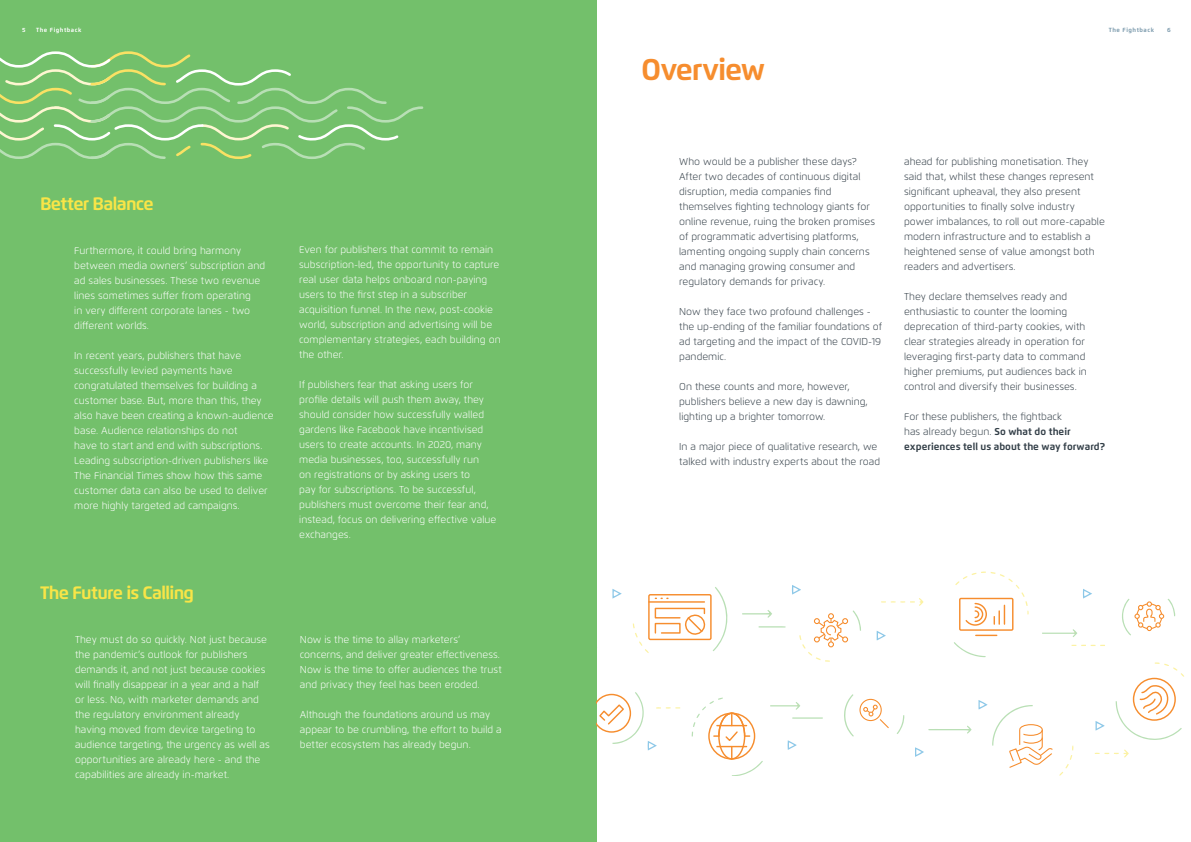
<style>
.page{position:relative;width:1191px;height:842px;background:#fff}
.page>*{position:absolute;margin:0;border:0;box-sizing:border-box;transform-origin:0 0}
.t1{font:700 30px "Flexo";letter-spacing:-.04em;color:#f68d2e}
.t2{font:700 18px "Flexo";letter-spacing:-.04em;color:#f9e547}
.t3{font:300 10px/15px "Flexo";color:#fff}
.t4{font:300 10px/15px "Flexo";color:#333f48}
.t5{font:700 10px/15px "Flexo";color:#333f48}
.t6{font:700 6px "Flexo";letter-spacing:.09em;color:#fff}
.t7{font:700 6px "Flexo";letter-spacing:.09em;color:#7a99ac}
.s1{font-weight:300}
</style>
<div class="page">
<div style="left:0;top:0;width:596px;height:842px;background:#73c06b"></div>
<svg style="left:713px;top:587px;width:15px;height:64px"></svg>
<svg style="left:844px;top:694px;width:9px;height:43px"></svg>
<svg style="left:954px;top:642px;width:31px;height:16px"></svg>
<svg style="left:596px;top:647px;width:1px;height:13px"></svg>
<svg style="left:792px;top:717px;width:30px;height:2px"></svg>
<svg style="left:758px;top:626px;width:27px;height:1px"></svg>
<svg style="left:1083px;top:589px;width:9px;height:9px"></svg>
<svg style="left:612px;top:589px;width:10px;height:9px"></svg>
<svg style="left:876px;top:631px;width:10px;height:9px"></svg>
<svg style="left:792px;top:585px;width:9px;height:9px"></svg>
<svg style="left:787px;top:740px;width:9px;height:10px"></svg>
<svg style="left:1095px;top:721px;width:9px;height:9px"></svg>
<svg style="left:896px;top:715px;width:8px;height:19px"></svg>
<svg style="left:1071px;top:645px;width:34px;height:1px"></svg>
<svg style="left:1059px;top:746px;width:14px;height:29px"></svg>
<svg style="left:1154px;top:662px;width:30px;height:15px"></svg>
<svg style="left:1042px;top:629px;width:35px;height:8px"></svg>
<svg style="left:1094px;top:749px;width:34px;height:9px"></svg>
<svg style="left:770px;top:702px;width:30px;height:8px"></svg>
<svg style="left:742px;top:610px;width:30px;height:8px"></svg>
<svg style="left:881px;top:598px;width:42px;height:8px"></svg>
<svg style="left:799px;top:610px;width:62px;height:52px"></svg>
<svg style="left:915px;top:700px;width:138px;height:68px"></svg>
<div style="left:959px;top:598px;width:54px;height:33px;border:1px solid #f68d2e"></div>
<svg style="left:975px;top:635px;width:21px;height:1px"></svg>
<svg style="left:955px;top:571px;width:73px;height:55px"></svg>
<svg style="left:691px;top:697px;width:72px;height:78px"></svg>
<svg style="left:1122px;top:599px;width:53px;height:36px"></svg>
<hr style="left:649px;top:601px;width:55px;height:2px;background:#f68d2e">
<div style="left:648px;top:594px;width:63px;height:46px;border:1px solid #f68d2e"></div>
<svg style="left:633px;top:607px;width:73px;height:46px"></svg>
<svg style="left:596px;top:692px;width:84px;height:58px"></svg>
<div style="left:1132px;top:678px;width:43px;height:43px;border:1px solid #f68d2e;border-radius:50%"></div>
<svg style="left:1115px;top:684px;width:66px;height:56px"></svg>
<div style="left:859px;top:699px;width:22px;height:22px;border:1px solid #f68d2e;border-radius:50%"></div>
<svg style="left:863px;top:705px;width:26px;height:24px"></svg>
<svg style="left:0;top:51px;width:424px;height:108px"></svg>
<p class="t6" style="left:22px;top:26px;width:5px">5</p>
<p class="t6" style="left:36px;top:26px;width:47px">The Fightback</p>
<h2 class="t2" style="left:40px;top:192px;width:115px">Better Balance</h2>
<p class="t3" style="left:74px;top:243px;width:192px">Furthermore, it could bring harmony between media owners’ subscription and ad sales businesses. These two revenue lines sometimes suffer from operating<br>in very different corporate lanes - two different worlds.</p>
<p class="t3" style="left:74px;top:348px;width:201px">In recent years, publishers that have successfully levied payments have congratulated themselves for building a customer base. But, more than this, they also have been creating a known-audience base. Audience relationships do not<br>have to start and end with subscriptions.<br>Leading subscription-driven publishers like The Financial Times show how this same customer data can also be used to deliver more highly targeted ad campaigns.</p>
<p class="t3" style="left:299px;top:242px;width:203px">Even for publishers that commit to remain subscription-led, the opportunity to capture real user data helps onboard non-paying users to the first step in a subscriber acquisition funnel. In the new, post-cookie world, subscription and advertising will be complementary strategies, each building on the other.</p>
<p class="t3" style="left:299px;top:377px;width:198px">If publishers fear that asking users for profile details will push them away, they should consider how successfully walled gardens like Facebook have incentivised users to create accounts. In 2020, many media businesses, too, successfully run<br>on registrations or by asking users to<br>pay for subscriptions. To be successful, publishers must overcome their fear and, instead, focus on delivering effective value exchanges.</p>
<h2 class="t2" style="left:40px;top:582px;width:156px">The Future is Calling</h2>
<p class="t3" style="left:75px;top:632px;width:196px">They must do so quickly. Not just because the pandemic’s outlook for publishers demands it, and not just because cookies will finally disappear in a year and a half or less. No, with marketer demands and the regulatory environment already having moved from device targeting to audience targeting, the urgency as well as opportunities are already here - and the capabilities are already in-market.</p>
<p class="t3" style="left:300px;top:632px;width:203px">Now is the time to allay marketers’ concerns, and deliver greater effectiveness.<br>Now is the time to offer audiences the trust and privacy they feel has been eroded.</p>
<p class="t3" style="left:300px;top:707px;width:203px">Although the foundations around us may appear to be crumbling, the effort to build a better ecosystem has already begun.</p>
<h1 class="t1" style="left:641px;top:51px;width:126px">Overview</h1>
<p class="t7" style="left:1108px;top:26px;width:47px">The Fightback</p>
<p class="t7" style="left:1167px;top:26px;width:5px">6</p>
<p class="t4" style="left:679px;top:154px;width:197px">Who would be a publisher these days?<br>After two decades of continuous digital disruption, media companies find themselves fighting technology giants for online revenue, ruing the broken promises of programmatic advertising platforms, lamenting ongoing supply chain concerns and managing growing consumer and regulatory demands for privacy.</p>
<p class="t4" style="left:679px;top:304px;width:204px">Now they face two profound challenges - the up-ending of the familiar foundations of ad targeting and the impact of the COVID-19 pandemic.</p>
<p class="t4" style="left:679px;top:379px;width:190px">On these counts and more, however, publishers believe a new day is dawning, lighting up a brighter tomorrow.</p>
<p class="t4" style="left:679px;top:439px;width:202px">In a major piece of qualitative research, we talked with industry experts about the road</p>
<p class="t4" style="left:904px;top:154px;width:202px">ahead for publishing monetisation. They said that, whilst these changes represent significant upheaval, they also present opportunities to finally solve industry power imbalances, to roll out more-capable modern infrastructure and to establish a heightened sense of value amongst both readers and advertisers.</p>
<p class="t4" style="left:904px;top:289px;width:184px">They declare themselves ready and enthusiastic to counter the looming deprecation of third-party cookies, with clear strategies already in operation for leveraging first-party data to command higher premiums, put audiences back in control and diversify their businesses.</p>
<p class="t5" style="left:904px;top:409px;width:202px"><span class="s1">For these publishers, the fightback<br>has already begun.</span> So what do their experiences tell us about the way forward?</p>
</div>
